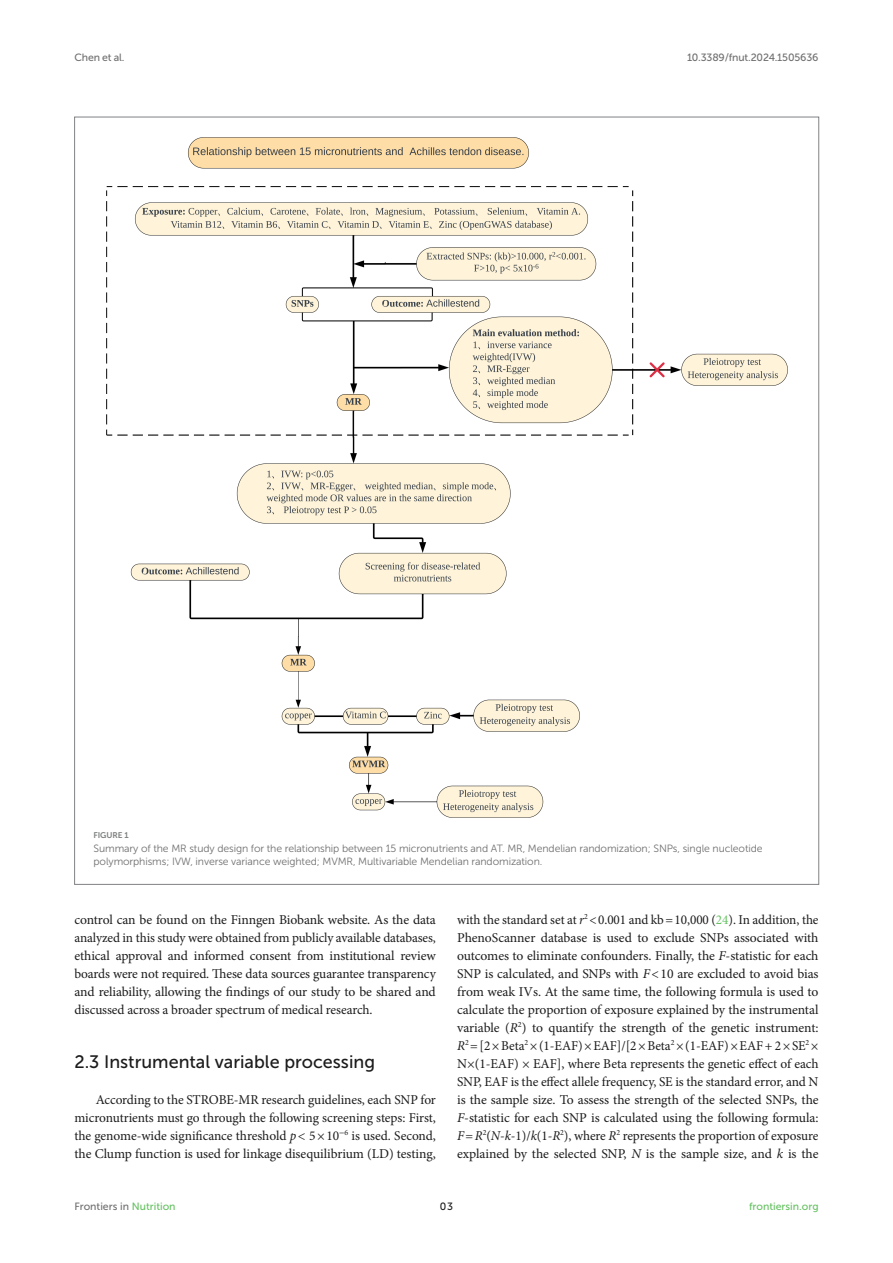
<style>
.page{position:relative;width:893px;height:1263px;background:#fff}
.page>*{position:absolute;margin:0;border:0;box-sizing:border-box;transform-origin:0 0}
.HEAD_2{font:18px "Museo Sans 500";color:#1b1c1b}
.TEXT_FLUSH{font:13.5px/18px "Minion Pro";letter-spacing:-.01em;color:#1b1c1b;text-align:justify}
.FIG_LEG{font:10.5px/13.5px "Museo Sans 300";letter-spacing:-.01em;color:#706f70}
.t1{font:10.5px "Museo Sans 500";letter-spacing:-.015em;color:#706f70}
.t2{font:10.5px "Museo Sans 500";color:#65c161}
.t3{font:10.5px "Museo Sans 500";color:#1b1c1b}
.FIG_HD{font:8.25px "Museo Sans 700";letter-spacing:-.01em;color:#7e7f7f}
.s1{font-style:italic}
.s2{color:#65c161}
</style>
<div class="page">
<img style="left:106px;top:137px;width:682px;height:681px">
<p class="t1" style="left:74px;top:51px;width:52px">Chen et al.</p>
<p class="t1" style="left:687px;top:51px;width:133px">10.3389/fnut.2024.1505636</p>
<p class="FIG_HD" style="left:94px;top:831px;width:37px">FIGURE 1</p>
<p class="FIG_LEG" style="left:94px;top:842px;width:671px">Summary of the MR study design for the relationship between 15 micronutrients and AT. MR, Mendelian randomization; SNPs, single nucleotide polymorphisms; IVW, inverse variance weighted; MVMR, Multivariable Mendelian randomization.</p>
<p class="TEXT_FLUSH" style="left:74px;top:911px;width:363px">control can be found on the Finngen Biobank website. As the data analyzed in this study were obtained from publicly available databases, ethical approval and informed consent from institutional review boards were not required. These data sources guarantee transparency and reliability, allowing the findings of our study to be shared and discussed across a broader spectrum of medical research.</p>
<p class="HEAD_2" style="left:74px;top:1052px;width:302px">2.3 Instrumental variable processing</p>
<p class="TEXT_FLUSH" style="left:74px;top:1091px;width:363px;text-indent:21px">According to the STROBE-MR research guidelines, each SNP for micronutrients must go through the following screening steps: First, the genome-wide significance threshold <span class="s1">p&lt;</span> 5×10<sup>−</sup><sup>6</sup> is used. Second, the Clump function is used for linkage disequilibrium (LD) testing,</p>
<p class="TEXT_FLUSH" style="left:457px;top:911px;width:363px">with the standard set at <span class="s1">r</span><sup>2</sup> &lt;0.001 and kb=10,000 (<span class="s2">24</span>). In addition, the PhenoScanner database is used to exclude SNPs associated with outcomes to eliminate confounders. Finally, the <span class="s1">F</span>-statistic for each SNP is calculated, and SNPs with <span class="s1">F</span>&lt;10 are excluded to avoid bias from weak IVs. At the same time, the following formula is used to calculate the proportion of exposure explained by the instrumental variable (<span class="s1">R</span><sup>2</sup>) to quantify the strength of the genetic instrument:<br><span class="s1">R</span><sup>2</sup> =[2×Beta<sup>2</sup> ×(1-EAF)×EAF]/[2×Beta<sup>2</sup> ×(1-EAF)×EAF+ 2×SE<sup>2</sup> × N×(1-EAF) × EAF], where Beta represents the genetic effect of each SNP, EAF is the effect allele frequency, SE is the standard error, and N is the sample size. To assess the strength of the selected SNPs, the <span class="s1">F</span>-statistic for each SNP is calculated using the following formula:<br><span class="s1">F</span>=<span class="s1">R</span><sup>2</sup>(<span class="s1">N</span>-<span class="s1">k</span>-1)/<span class="s1">k</span>(1-<span class="s1">R</span><sup>2</sup>), where <span class="s1">R</span><sup>2</sup> represents the proportion of exposure explained by the selected SNP, <span class="s1">N</span> is the sample size, and <span class="s1">k</span> is the</p>
<p class="t1" style="left:74px;top:1200px;width:103px">Frontiers in <span class="s2">Nutrition</span></p>
<p class="t3" style="left:440px;top:1200px;width:15px">03</p>
<p class="t2" style="left:749px;top:1200px;width:71px">frontiersin.org</p>
</div>
